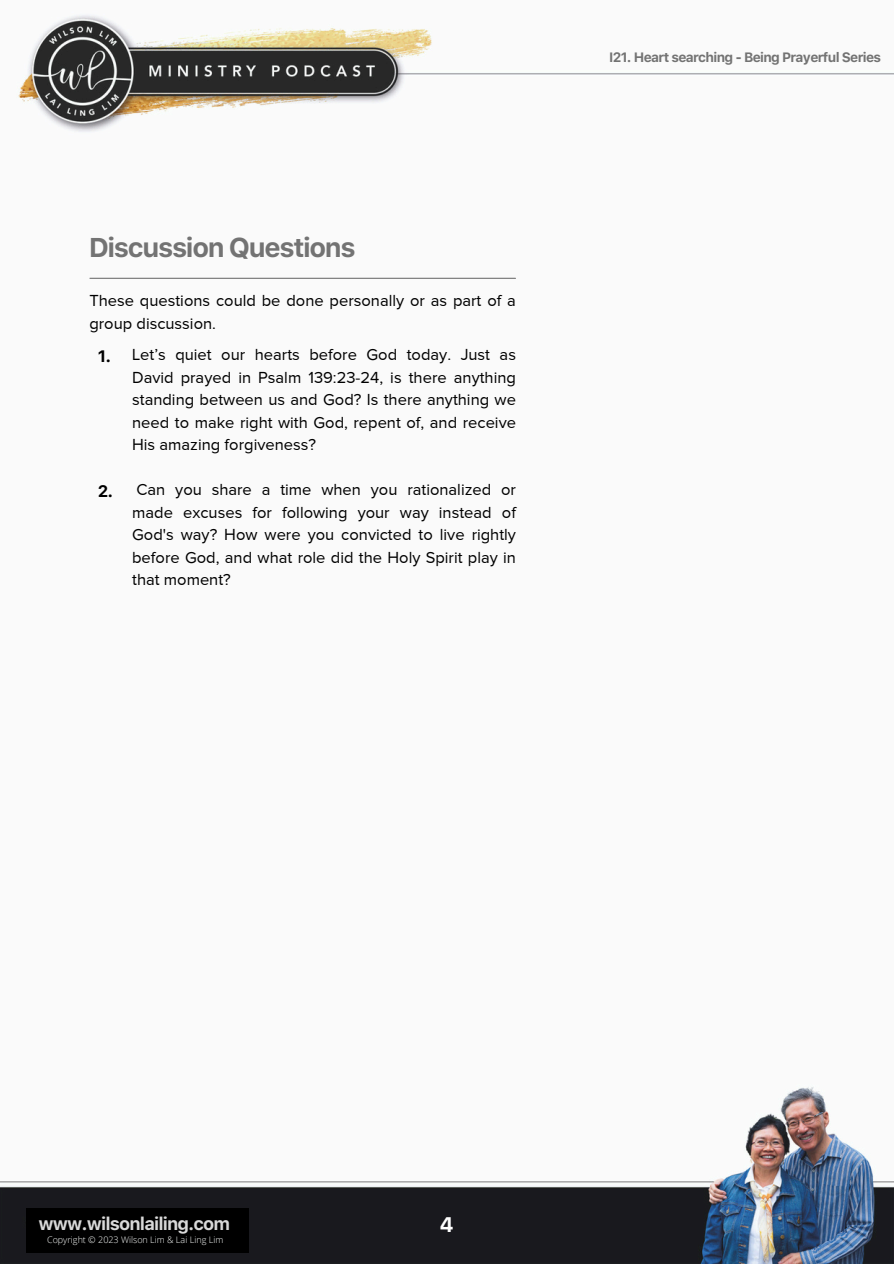
<style>
.page{position:relative;width:894px;height:1264px;background:#fff}
.page>*{position:absolute;margin:0;border:0;box-sizing:border-box;transform-origin:0 0}
.t1{font:700 27px "SFUI Text";letter-spacing:-.05em;color:#737373}
.t2{font:700 21px "SFUI Text";color:#fff}
.t3{font:700 18px "SFUI Text";letter-spacing:-.05em;color:#d9d9d9}
.t4{font:16.5px/22.5px "Proxima Nova";color:#000;text-align:justify}
.t5{font:700 16.5px "SFUI Text";color:#000}
.t6{font:700 13.5px "SFUI Text";letter-spacing:-.05em;color:#737373}
.t7{font:300 9px "Open Sans";color:#fbfdfc}
</style>
<div class="page">
<img style="left:0;top:15px;width:893px;height:1248px">
<hr style="left:90px;top:278px;width:425px;height:1px;background:#737373">
<div style="left:26px;top:1207px;width:222px;height:45px;background:#000"></div>
<h3 class="t1" style="left:89px;top:232px;width:268px">Discussion Questions</h3>
<h2 class="t4" style="left:89px;top:290px;width:428px">These questions could be done personally or as part of a group discussion.</h2>
<h3 class="t5" style="left:98px;top:346px;width:15px">1.</h3>
<p class="t5" style="left:98px;top:481px;width:17px">2.</p>
<h4 class="t4" style="left:132px;top:343px;width:385px">Let’s quiet our hearts before God today. Just as David prayed in Psalm 139:23-24, is there anything standing between us and God? Is there anything we need to make right with God, repent of, and receive His amazing forgiveness?</h4>
<h1 class="t4" style="left:132px;top:478px;width:385px">Can you share a time when you rationalized or made excuses for following your way instead of God's way? How were you convicted to live rightly before God, and what role did the Holy Spirit play in that moment?</h1>
<p class="t6" style="left:609px;top:49px;width:273px">I21. Heart searching - Being Prayerful Series</p>
<h2 class="t3" style="left:38px;top:1213px;width:193px">www.wilsonlailing.com</h2>
<h3 class="t2" style="left:439px;top:1211px;width:16px">4</h3>
<h2 class="t7" style="left:47px;top:1233px;width:178px">Copyright ©️ 2023 Wilson Lim &amp; Lai Ling Lim</h2>
</div>
